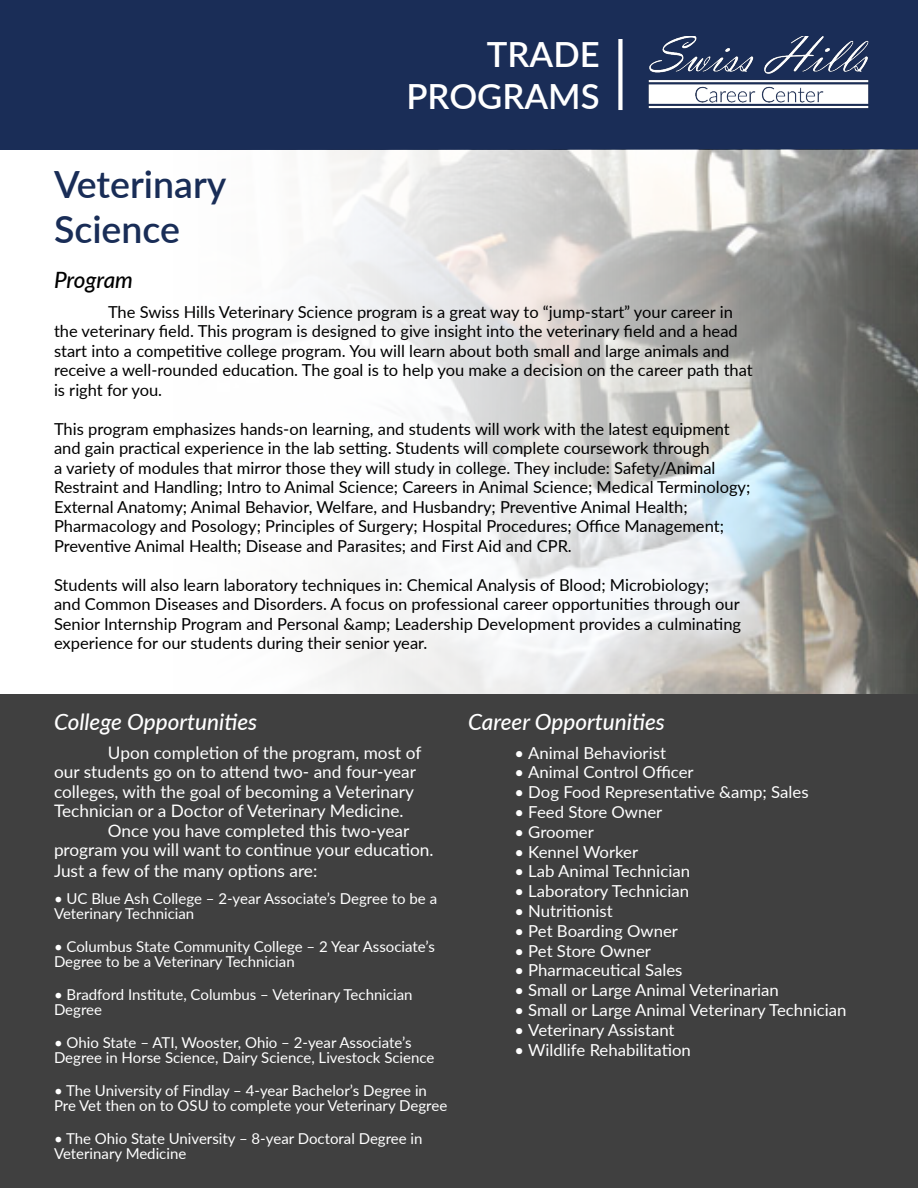
<style>
.page{position:relative;width:918px;height:1188px;background:#fff}
.page>*{position:absolute;margin:0;border:0;box-sizing:border-box;transform-origin:0 0}
.t1{font:600 37.5px "Lato";color:#192d57}
.t2{font:600 34.65px "Lato";color:#fff}
.t3{font:italic 500 22.5px "Lato";color:#fff}
.t4{font:italic 500 22.5px "Lato";letter-spacing:-.005em;color:#000}
.t5{font:17.25px/19.5px "Lato";color:#fff}
.t6{font:16.5px/19.5px "Lato";color:#000}
.t7{font:16.5px "Lato";color:#fff}
.t8{font:15px/15px "Lato";color:#fff}
</style>
<div class="page">
<div style="left:0;top:0;width:918px;height:149px;background:#1a2d57"></div>
<img style="left:648px;top:37px;width:221px;height:72px">
<img style="left:115px;top:149px;width:803px;height:545px">
<div style="left:0;top:694px;width:918px;height:494px;background:#404040"></div>
<div style="left:618px;top:39px;width:5px;height:71px;background:#fff"></div>
<p class="t1" style="left:54px;top:157px;width:174px">Veterinary</p>
<p class="t1" style="left:54px;top:202px;width:128px">Science</p>
<p class="t2" style="left:487px;top:29px;width:114px">TRADE</p>
<p class="t2" style="left:406px;top:71px;width:195px">PROGRAMS</p>
<p class="t4" style="left:54px;top:263px;width:81px">Program</p>
<p class="t6" style="left:54px;top:301px;width:700px;text-indent:54px">The Swiss Hills Veterinary Science program is a great way to “jump-start” your career in the veterinary field. This program is designed to give insight into the veterinary field and a head start into a competitive college program. You will learn about both small and large animals and receive a well-rounded education. The goal is to help you make a decision on the career path that is right for you.</p>
<p class="t6" style="left:54px;top:418px;width:698px">This program emphasizes hands-on learning, and students will work with the latest equipment and gain practical experience in the lab setting. Students will complete coursework through<br>a variety of modules that mirror those they will study in college. They include: Safety/Animal Restraint and Handling; Intro to Animal Science; Careers in Animal Science; Medical Terminology; External Anatomy; Animal Behavior, Welfare, and Husbandry; Preventive Animal Health; Pharmacology and Posology; Principles of Surgery; Hospital Procedures; Office Management; Preventive Animal Health; Disease and Parasites; and First Aid and CPR.</p>
<p class="t6" style="left:54px;top:574px;width:689px">Students will also learn laboratory techniques in: Chemical Analysis of Blood; Microbiology;<br>and Common Diseases and Disorders. A focus on professional career opportunities through our Senior Internship Program and Personal &amp;amp; Leadership Development provides a culminating experience for our students during their senior year.</p>
<p class="t3" style="left:54px;top:705px;width:205px">College Opportunities</p>
<p class="t5" style="left:54px;top:742px;width:369px;text-indent:54px">Upon completion of the program, most of our students go on to attend two- and four-year colleges, with the goal of becoming a Veterinary Technician or a Doctor of Veterinary Medicine.</p>
<p class="t5" style="left:54px;top:820px;width:381px;line-height:20.1px;text-indent:54px">Once you have completed this two-year program you will want to continue your education.<br>Just a few of the many options are:</p>
<p class="t8" style="left:54px;top:890px;width:385px">• UC Blue Ash College – 2-year Associate’s Degree to be a<br>Veterinary Technician</p>
<p class="t8" style="left:54px;top:938px;width:382px">• Columbus State Community College – 2 Year Associate’s<br>Degree to be a Veterinary Technician</p>
<p class="t8" style="left:54px;top:986px;width:360px">• Bradford Institute, Columbus – Veterinary Technician<br>Degree</p>
<p class="t8" style="left:54px;top:1034px;width:382px">• Ohio State – ATI, Wooster, Ohio – 2-year Associate’s<br>Degree in Horse Science, Dairy Science, Livestock Science</p>
<p class="t8" style="left:54px;top:1082px;width:395px">• The University of Findlay – 4-year Bachelor’s Degree in<br>Pre Vet then on to OSU to complete your Veterinary Degree</p>
<p class="t8" style="left:54px;top:1130px;width:370px">• The Ohio State University – 8-year Doctoral Degree in<br>Veterinary Medicine</p>
<p class="t3" style="left:468px;top:705px;width:198px">Career Opportunities</p>
<p class="t7" style="left:514px;top:741px;width:153px">• Animal Behaviorist</p>
<p class="t7" style="left:514px;top:761px;width:181px">• Animal Control Officer</p>
<p class="t7" style="left:514px;top:780px;width:296px">• Dog Food Representative &amp;amp; Sales</p>
<p class="t7" style="left:514px;top:800px;width:149px">• Feed Store Owner</p>
<p class="t7" style="left:514px;top:820px;width:81px">• Groomer</p>
<p class="t7" style="left:514px;top:840px;width:125px">• Kennel Worker</p>
<p class="t7" style="left:514px;top:860px;width:177px">• Lab Animal Technician</p>
<p class="t7" style="left:514px;top:879px;width:176px">• Laboratory Technician</p>
<p class="t7" style="left:514px;top:899px;width:100px">• Nutritionist</p>
<p class="t7" style="left:514px;top:919px;width:165px">• Pet Boarding Owner</p>
<p class="t7" style="left:514px;top:939px;width:138px">• Pet Store Owner</p>
<p class="t7" style="left:514px;top:959px;width:170px">• Pharmaceutical Sales</p>
<p class="t7" style="left:514px;top:978px;width:266px">• Small or Large Animal Veterinarian</p>
<p class="t7" style="left:514px;top:998px;width:333px">• Small or Large Animal Veterinary Technician</p>
<p class="t7" style="left:514px;top:1018px;width:162px">• Veterinary Assistant</p>
<p class="t7" style="left:514px;top:1038px;width:178px">• Wildlife Rehabilitation</p>
</div>
